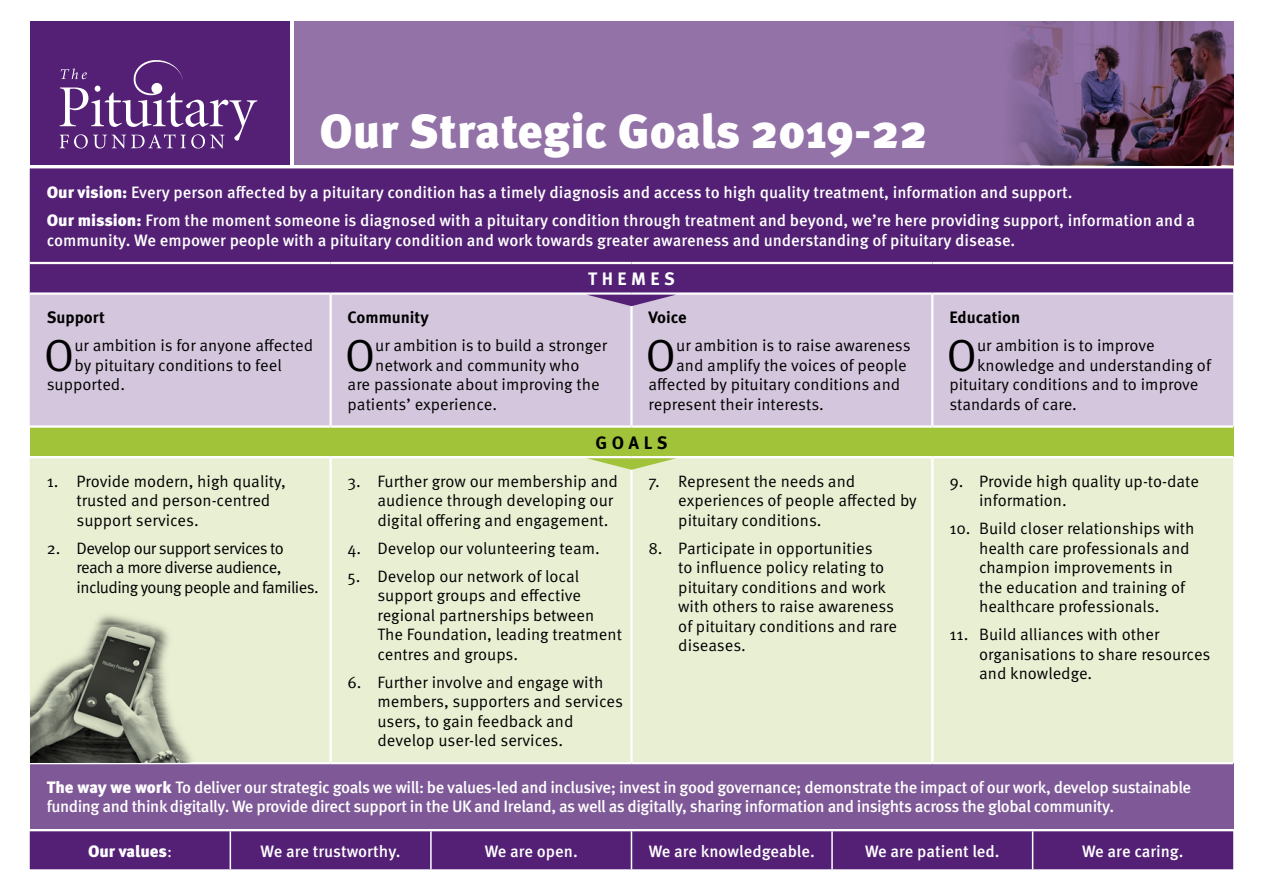
<style>
.page{position:relative;width:1263px;height:893px;background:#fff}
.page>*{position:absolute;margin:0;border:0;box-sizing:border-box;transform-origin:0 0}
.t1{font:900 48px "Meta Pro";color:#fff}
.t2{font:45px "Meta Pro";color:#000}
.t3{font:700 18px "Meta Pro";letter-spacing:.25em;color:#fff}
.t4{font:700 18px "Meta Pro";letter-spacing:.25em;color:#000}
.t5{font:16.5px/19.5px "Meta Pro";color:#000}
.main_body{font:500 16.5px/28.3px "Meta Pro";letter-spacing:-.005em;color:#fff}
.main_body-2{font:500 16.5px/19.5px "Meta Pro";letter-spacing:-.025em;color:#fff}
.t6{font:16.5px/19.5px "Meta Pro";letter-spacing:-.035em;color:#000}
.t7{font:700 16.5px "Meta Pro";color:#000}
.main_body-3{font:900 16.5px "Meta Pro";color:#fff}
.s1{font-weight:900}
.s2{font-weight:400}
</style>
<div class="page">
<div style="left:30px;top:168px;width:1203px;height:124px;background:#532075"></div>
<div style="left:30px;top:295px;width:1203px;height:130px;background:#d4c7dd"></div>
<div style="left:30px;top:427px;width:1203px;height:30px;background:#a0c33a"></div>
<div style="left:30px;top:458px;width:1203px;height:304px;background:#e9efd3"></div>
<div style="left:30px;top:763px;width:1203px;height:66px;background:#7e5897"></div>
<hr style="left:30px;top:262px;width:301px;height:2px;background:#fff">
<hr style="left:331px;top:262px;width:300px;height:2px;background:#fff">
<hr style="left:631px;top:262px;width:301px;height:2px;background:#fff">
<hr style="left:932px;top:262px;width:301px;height:2px;background:#fff">
<hr style="left:329px;top:295px;width:3px;height:130px;background:#fff">
<hr style="left:630px;top:295px;width:3px;height:130px;background:#fff">
<hr style="left:931px;top:295px;width:2px;height:130px;background:#fff">
<hr style="left:30px;top:425px;width:301px;height:3px;background:#fff">
<hr style="left:331px;top:425px;width:300px;height:3px;background:#fff">
<hr style="left:631px;top:425px;width:301px;height:3px;background:#fff">
<hr style="left:932px;top:425px;width:301px;height:3px;background:#fff">
<hr style="left:30px;top:456px;width:301px;height:2px;background:#fff">
<hr style="left:331px;top:456px;width:300px;height:2px;background:#fff">
<hr style="left:329px;top:458px;width:3px;height:304px;background:#fff">
<hr style="left:631px;top:456px;width:301px;height:2px;background:#fff">
<hr style="left:630px;top:458px;width:3px;height:304px;background:#fff">
<hr style="left:932px;top:456px;width:301px;height:2px;background:#fff">
<hr style="left:931px;top:458px;width:2px;height:304px;background:#fff">
<hr style="left:30px;top:762px;width:301px;height:2px;background:#fff">
<hr style="left:331px;top:762px;width:300px;height:2px;background:#fff">
<hr style="left:631px;top:762px;width:301px;height:2px;background:#fff">
<hr style="left:932px;top:762px;width:301px;height:2px;background:#fff">
<svg style="left:294px;top:21px;width:939px;height:144px;background:#886899"></svg>
<div style="left:30px;top:21px;width:260px;height:144px;background:#532075"></div>
<svg style="left:60px;top:60px;width:197px;height:89px"></svg>
<div style="left:30px;top:831px;width:1203px;height:38px;background:#532075"></div>
<hr style="left:230px;top:831px;width:1px;height:38px;background:#fff">
<hr style="left:430px;top:831px;width:2px;height:38px;background:#fff">
<hr style="left:631px;top:831px;width:1px;height:38px;background:#fff">
<hr style="left:831px;top:831px;width:2px;height:38px;background:#fff">
<hr style="left:1032px;top:831px;width:1px;height:38px;background:#fff">
<svg style="left:587px;top:295px;width:89px;height:11px"></svg>
<svg style="left:587px;top:458px;width:89px;height:12px"></svg>
<p class="t1" style="left:319px;top:101px;width:610px">Our Strategic Goals 2019-22</p>
<p class="main_body" style="left:47px;top:178px;width:1150px"><span class="s1">Our vision:</span> Every person affected by a pituitary condition has a timely diagnosis and access to high quality treatment, information and support.<br><span class="s1">Our mission:</span> From the moment someone is diagnosed with a pituitary condition through treatment and beyond, we’re here providing support, information and a</p>
<p class="main_body" style="left:47px;top:227px;width:970px">community. We empower people with a pituitary condition and work towards greater awareness and understanding of pituitary disease.</p>
<p class="t3" style="left:588px;top:267px;width:88px">THEMES</p>
<p class="t7" style="left:47px;top:307px;width:60px">Support</p>
<h2 class="t2" style="left:44px;top:326px;width:32px">O</h2>
<p class="t5" style="left:74px;top:336px;width:240px">ur ambition is for anyone affected</p>
<p class="t7" style="left:949px;top:307px;width:73px">Education</p>
<h2 class="t2" style="left:946px;top:326px;width:32px">O</h2>
<p class="t5" style="left:977px;top:336px;width:179px">ur ambition is to improve</p>
<p class="t7" style="left:348px;top:307px;width:83px">Community</p>
<h2 class="t2" style="left:345px;top:326px;width:32px">O</h2>
<p class="t5" style="left:375px;top:336px;width:233px">ur ambition is to build a stronger</p>
<p class="t7" style="left:648px;top:307px;width:40px">Voice</p>
<h2 class="t2" style="left:646px;top:326px;width:32px">O</h2>
<p class="t5" style="left:676px;top:336px;width:236px">ur ambition is to raise awareness</p>
<p class="t5" style="left:74px;top:356px;width:209px">by pituitary conditions to feel</p>
<p class="t5" style="left:47px;top:375px;width:80px">supported.</p>
<p class="t5" style="left:375px;top:356px;width:206px">network and community who</p>
<p class="t5" style="left:348px;top:375px;width:254px">are passionate about improving the</p>
<p class="t5" style="left:348px;top:395px;width:151px">patients’ experience.</p>
<p class="t5" style="left:676px;top:356px;width:232px">and amplify the voices of people</p>
<p class="t5" style="left:648px;top:375px;width:253px">affected by pituitary conditions and</p>
<p class="t5" style="left:648px;top:395px;width:177px">represent their interests.</p>
<p class="t5" style="left:977px;top:356px;width:235px">knowledge and understanding of</p>
<p class="t5" style="left:949px;top:375px;width:251px">pituitary conditions and to improve</p>
<p class="t5" style="left:949px;top:395px;width:129px">standards of care.</p>
<p class="t5" style="left:77px;top:472px;width:211px;text-indent:-30px">1. Provide modern, high quality, trusted and person-centred support services.</p>
<p class="t6" style="left:77px;top:539px;width:244px;text-indent:-30px">2. Develop our support services to reach a more diverse audience, including young people and families.</p>
<p class="t4" style="left:595px;top:431px;width:73px">GOALS</p>
<p class="t5" style="left:377px;top:472px;width:242px;text-indent:-30px">3. Further grow our membership and audience through developing our digital offering and engagement.</p>
<p class="t5" style="left:348px;top:539px;width:254px">4. Develop our volunteering team.</p>
<p class="t5" style="left:377px;top:567px;width:246px;text-indent:-30px">5. Develop our network of local support groups and effective regional partnerships between<br>The Foundation, leading treatment centres and groups.</p>
<p class="t5" style="left:377px;top:673px;width:247px;text-indent:-30px">6. Further involve and engage with members, supporters and services users, to gain feedback and develop user-led services.</p>
<p class="t5" style="left:678px;top:472px;width:240px;text-indent:-30px">7. Represent the needs and experiences of people affected by pituitary conditions.</p>
<p class="t5" style="left:678px;top:539px;width:220px;text-indent:-30px">8. Participate in opportunities<br>to influence policy relating to pituitary conditions and work with others to raise awareness of pituitary conditions and rare diseases.</p>
<p class="t5" style="left:979px;top:472px;width:221px;text-indent:-30px">9. Provide high quality up-to-date information.</p>
<p class="t5" style="left:979px;top:519px;width:217px;text-indent:-30px">10. Build closer relationships with health care professionals and champion improvements in the education and training of healthcare professionals.</p>
<p class="t5" style="left:979px;top:625px;width:233px;text-indent:-30px">11. Build alliances with other organisations to share resources and knowledge.</p>
<p class="main_body-2" style="left:47px;top:778px;width:1146px"><span class="s1">The way we work</span> To deliver our strategic goals we will: be values-led and inclusive; invest in good governance; demonstrate the impact of our work, develop sustainable funding and think digitally. We provide direct support in the UK and Ireland, as well as digitally, sharing information and insights across the global community.</p>
<p class="main_body-3" style="left:88px;top:840px;width:86px">Our values<span class="s2">:</span></p>
<p class="main_body" style="left:261px;top:837px;width:142px">We are trustworthy.</p>
<p class="main_body" style="left:485px;top:837px;width:95px">We are open.</p>
<p class="main_body" style="left:649px;top:837px;width:168px">We are knowledgeable.</p>
<p class="main_body" style="left:865px;top:837px;width:136px">We are patient led.</p>
<p class="main_body" style="left:1082px;top:837px;width:103px">We are caring.</p>
</div>
